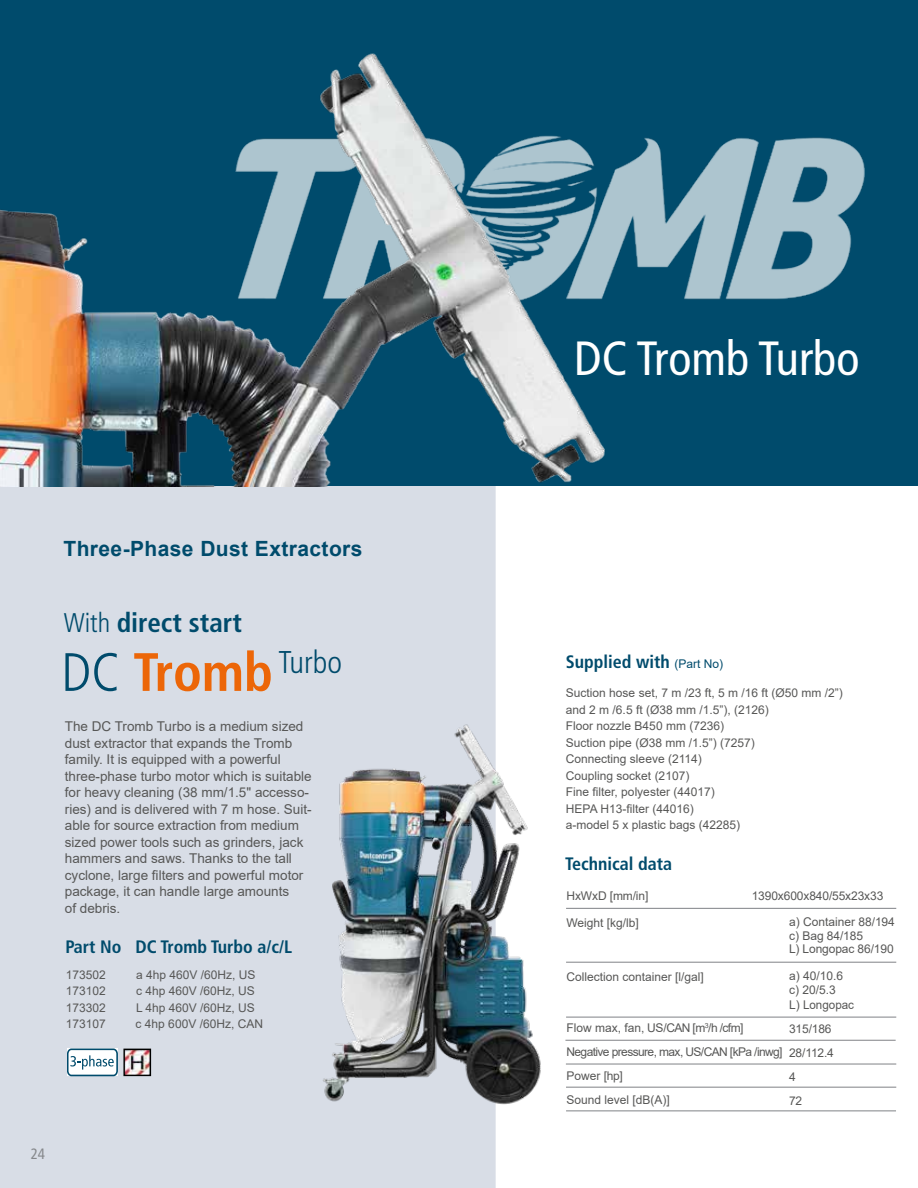
<style>
.page{position:relative;width:918px;height:1188px;background:#fff}
.page>*{position:absolute;margin:0;border:0;box-sizing:border-box;transform-origin:0 0}
.t1{font:700 condensed 54px "Frutiger LT Pro";letter-spacing:-.005em;color:#ec6608}
.t2{font:condensed 48px "Frutiger LT Pro";color:#fff}
.t3{font:700 condensed 27px "Frutiger LT Pro";color:#004b6c}
.t4{font:700 21px "Arial";letter-spacing:.02em;color:#004b6c}
.t5{font:700 condensed 18px "Frutiger LT Pro";color:#004b6c}
.t6{font:condensed 15px "Frutiger LT Pro";color:#86888c}
.t7{font:13.5px/16.5px "Arial";color:#575756}
.t8{font:12px/16.5px "Arial";color:#575756}
.t9{font:12px/24px "Arial";letter-spacing:-.05em;color:#575756}
.s1{font-weight:300}
.s2{font-weight:300;color:#004b6c}
.s3{font-size:40.5px;color:#004b6c}
.s4{font-family:"Arial";font-weight:400;font-stretch:normal;font-size:12px}
</style>
<div class="page">
<div style="left:0;top:486px;width:496px;height:702px;background:#d8dde6"></div>
<img style="left:321px;top:718px;width:220px;height:389px">
<hr style="left:566px;top:908px;width:330px;height:1px;background:#86888c">
<hr style="left:566px;top:962px;width:330px;height:1px;background:#86888c">
<hr style="left:566px;top:1017px;width:330px;height:1px;background:#86888c">
<hr style="left:566px;top:1064px;width:330px;height:1px;background:#86888c">
<hr style="left:565px;top:1040px;width:331px;height:1px;background:#86888c">
<hr style="left:566px;top:1087px;width:330px;height:1px;background:#86888c">
<hr style="left:566px;top:1110px;width:330px;height:1px;background:#86888c">
<div style="left:0;top:0;width:918px;height:486px;background:#004b6c"></div>
<img style="left:655px;top:137px;width:210px;height:163px">
<img style="left:0;top:53px;width:655px;height:433px">
<svg style="left:67px;top:1049px;width:51px;height:27px"></svg>
<img style="left:125px;top:1051px;width:24px;height:23px">
<div style="left:123px;top:1049px;width:28px;height:27px;border:1px solid #000"></div>
<h3 class="t4" style="left:63px;top:534px;width:301px">Three-Phase Dust Extractors</h3>
<h3 class="t3" style="left:64px;top:607px;width:180px"><span class="s1">With</span> direct start</h3>
<h1 class="t1" style="left:61px;top:640px;width:282px"><span class="s2">DC</span> Tromb <sup>Turbo</sup></h1>
<p class="t7" style="left:65px;top:718px;width:248px">The DC Tromb Turbo is a medium sized dust extractor that expands the Tromb family. It is equipped with a powerful three-phase turbo motor which is suitable for heavy cleaning (38 mm/1.5" accesso&shy;ries) and is delivered with 7 m hose. Suit&shy;able for source extraction from medium sized power tools such as grinders, jack hammers and saws. Thanks to the tall cyclone, large filters and powerful motor package, it can handle large amounts<br>of debris.</p>
<h3 class="t5" style="left:65px;top:936px;width:228px">Part No DC Tromb Turbo a/c/L</h3>
<p class="t8" style="left:66px;top:966px;width:42px">173502</p>
<p class="t8" style="left:136px;top:966px;width:121px">a 4hp 460V /60Hz, US</p>
<p class="t8" style="left:66px;top:982px;width:42px">173102</p>
<p class="t8" style="left:136px;top:982px;width:120px">c 4hp 460V /60Hz, US</p>
<p class="t8" style="left:66px;top:999px;width:42px">173302</p>
<p class="t8" style="left:136px;top:999px;width:120px">L 4hp 460V /60Hz, US</p>
<p class="t8" style="left:66px;top:1015px;width:42px">173107</p>
<p class="t8" style="left:136px;top:1015px;width:129px">c 4hp 600V /60Hz, CAN</p>
<p class="t6" style="left:31px;top:1145px;width:16px">24</p>
<h2 class="t2" style="left:574px;top:331px;width:306px">DC Tromb Turbo<span class="s3">o</span></h2>
<h3 class="t5" style="left:566px;top:651px;width:159px">Supplied with <span class="s4">(Part No)</span></h3>
<p class="t8" style="left:566px;top:685px;width:278px">Suction hose set, 7 m /23 ft, 5 m /16 ft (Ø50 mm /2”) and 2 m /6.5 ft (Ø38 mm /1.5”), (2126)<br>Floor nozzle B450 mm (7236)<br>Suction pipe (Ø38 mm /1.5”) (7257)<br>Connecting sleeve (2114)<br>Coupling socket (2107)<br>Fine filter, polyester (44017)<br>HEPA H13-filter (44016)<br>a-model 5 x plastic bags (42285)</p>
<h3 class="t5" style="left:565px;top:853px;width:109px">Technical data</h3>
<p class="t8" style="left:567px;top:887px;width:83px">HxWxD [mm/in]</p>
<p class="t8" style="left:567px;top:914px;width:74px">Weight [kg/lb]</p>
<p class="t8" style="left:752px;top:888px;width:133px">1390x600x840/55x23x33</p>
<p class="t8" style="left:789px;top:915px;width:107px;line-height:13.5px">a) Container 88/194 c) Bag 84/185<br>L) Longopac 86/190</p>
<p class="t8" style="left:789px;top:968px;width:67px;line-height:14.4px">a) 40/10.6 c) 20/5.3<br>L) Longopac</p>
<p class="t8" style="left:789px;top:1016px;width:46px;line-height:24px">315/186<br>28/112.4<br>4<br>72</p>
<p class="t8" style="left:567px;top:968px;width:139px">Collection container [l/gal]</p>
<p class="t9" style="left:567px;top:1015px;width:218px">Flow max, fan, US/CAN [m<sup>3</sup>/h /cfm]<br>Negative pressure, max, US/CAN [kPa /inwg]<br>Power [hp]<br>Sound level [dB(A)]</p>
</div>
